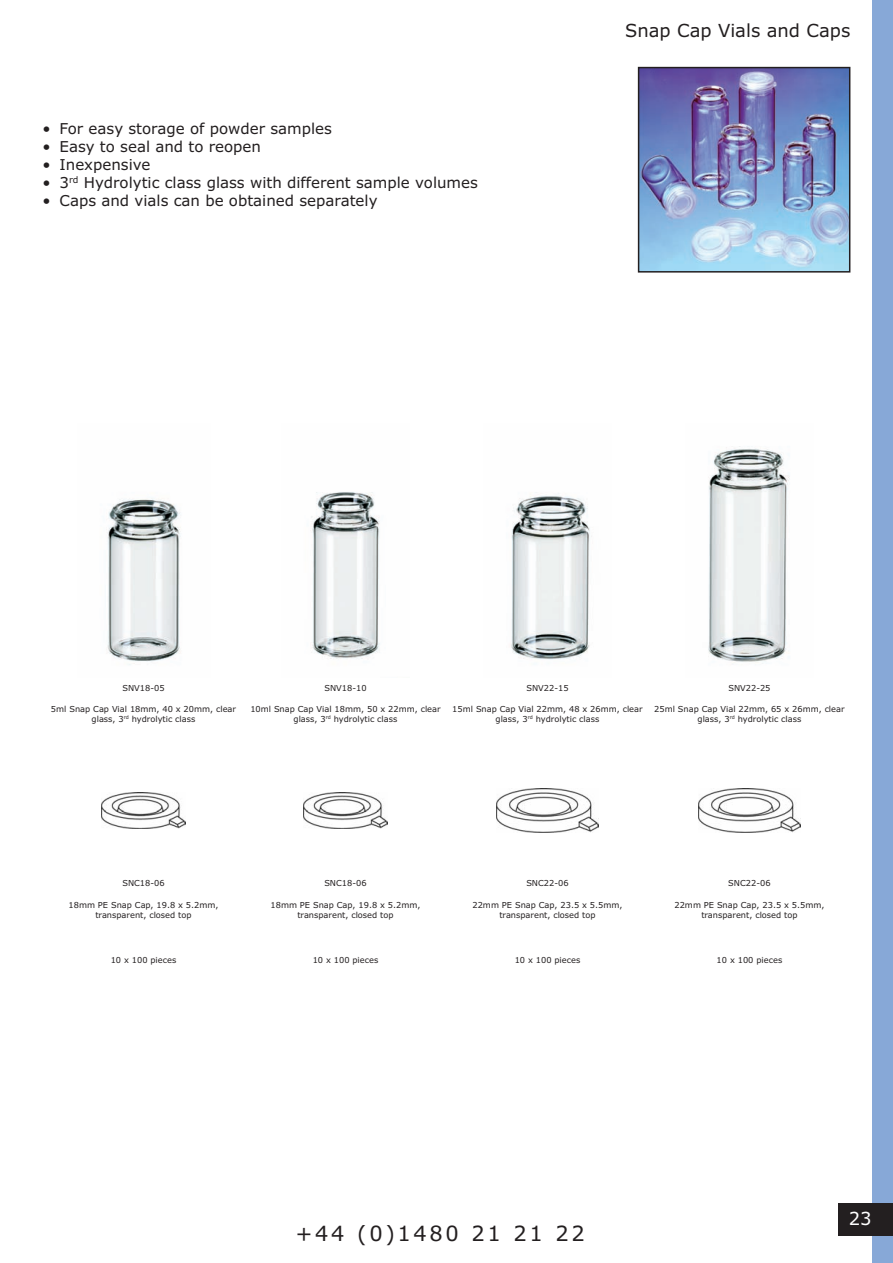
<style>
.page{position:relative;width:893px;height:1263px;background:#fff}
.page>*{position:absolute;margin:0;border:0;box-sizing:border-box;transform-origin:0 0}
.t1{font:21px "Verdana";letter-spacing:.125em;color:#231f20}
.t2{font:18px "Verdana";color:#231f20}
.t3{font:18px "Verdana";color:#fff}
.t4{font:15px "Verdana";color:#231f20}
.t5{font:8.25px/9.9px "Verdana";color:#231f20;text-align:center}
</style>
<div class="page">
<div style="left:872px;top:0;width:21px;height:1263px;background:#87a8d7"></div>
<img style="left:641px;top:70px;width:206px;height:200px">
<div style="left:638px;top:67px;width:212px;height:206px;border:2px solid #231f20"></div>
<div style="left:838px;top:1203px;width:55px;height:33px;background:#231f20"></div>
<img style="left:107px;top:498px;width:74px;height:167px">
<img style="left:311px;top:492px;width:69px;height:167px">
<img style="left:511px;top:493px;width:81px;height:167px">
<img style="left:708px;top:446px;width:82px;height:218px">
<img style="left:102px;top:792px;width:83px;height:36px">
<img style="left:304px;top:792px;width:83px;height:36px">
<img style="left:496px;top:788px;width:103px;height:44px">
<img style="left:698px;top:788px;width:103px;height:44px">
<h3 class="t4" style="left:43px;top:120px;width:291px">• For easy storage of powder samples</h3>
<h3 class="t4" style="left:43px;top:138px;width:220px">• Easy to seal and to reopen</h3>
<h3 class="t4" style="left:43px;top:156px;width:110px">• Inexpensive</h3>
<h3 class="t4" style="left:43px;top:174px;width:437px">• 3<sup>rd</sup> Hydrolytic class glass with different sample volumes</h3>
<h3 class="t4" style="left:43px;top:192px;width:337px">• Caps and vials can be obtained separately</h3>
<h2 class="t2" style="left:625px;top:21px;width:227px">Snap Cap Vials and Caps</h2>
<p class="t5" style="left:122px;top:683px;width:44px">SNV18-05</p>
<p class="t5" style="left:324px;top:683px;width:44px">SNV18-10</p>
<p class="t5" style="left:526px;top:683px;width:44px">SNV22-15</p>
<p class="t5" style="left:728px;top:683px;width:44px">SNV22-25</p>
<p class="t5" style="left:51px;top:704px;width:187px">5ml Snap Cap Vial 18mm, 40 x 20mm, clear glass, 3<sup>rd</sup> hydrolytic class</p>
<p class="t5" style="left:250px;top:704px;width:192px">10ml Snap Cap Vial 18mm, 50 x 22mm, clear glass, 3<sup>rd</sup> hydrolytic class</p>
<p class="t5" style="left:452px;top:704px;width:192px">15ml Snap Cap Vial 22mm, 48 x 26mm, clear glass, 3<sup>rd</sup> hydrolytic class</p>
<p class="t5" style="left:654px;top:704px;width:192px">25ml Snap Cap Vial 22mm, 65 x 26mm, clear glass, 3<sup>rd</sup> hydrolytic class</p>
<p class="t5" style="left:122px;top:878px;width:44px">SNC18-06</p>
<p class="t5" style="left:324px;top:878px;width:44px">SNC18-06</p>
<p class="t5" style="left:526px;top:878px;width:44px">SNC22-06</p>
<p class="t5" style="left:728px;top:878px;width:44px">SNC22-06</p>
<p class="t5" style="left:69px;top:900px;width:151px">18mm PE Snap Cap, 19.8 x 5.2mm, transparent, closed top</p>
<p class="t5" style="left:270px;top:900px;width:151px">18mm PE Snap Cap, 19.8 x 5.2mm, transparent, closed top</p>
<p class="t5" style="left:472px;top:900px;width:151px">22mm PE Snap Cap, 23.5 x 5.5mm, transparent, closed top</p>
<p class="t5" style="left:674px;top:900px;width:151px">22mm PE Snap Cap, 23.5 x 5.5mm, transparent, closed top</p>
<p class="t5" style="left:111px;top:956px;width:67px">10 x 100 pieces</p>
<p class="t5" style="left:313px;top:956px;width:67px">10 x 100 pieces</p>
<p class="t5" style="left:515px;top:956px;width:67px">10 x 100 pieces</p>
<p class="t5" style="left:717px;top:956px;width:67px">10 x 100 pieces</p>
<h1 class="t1" style="left:295px;top:1221px;width:291px">+44 (0)1480 21 21 22</h1>
<h2 class="t3" style="left:849px;top:1208px;width:24px">23</h2>
</div>
